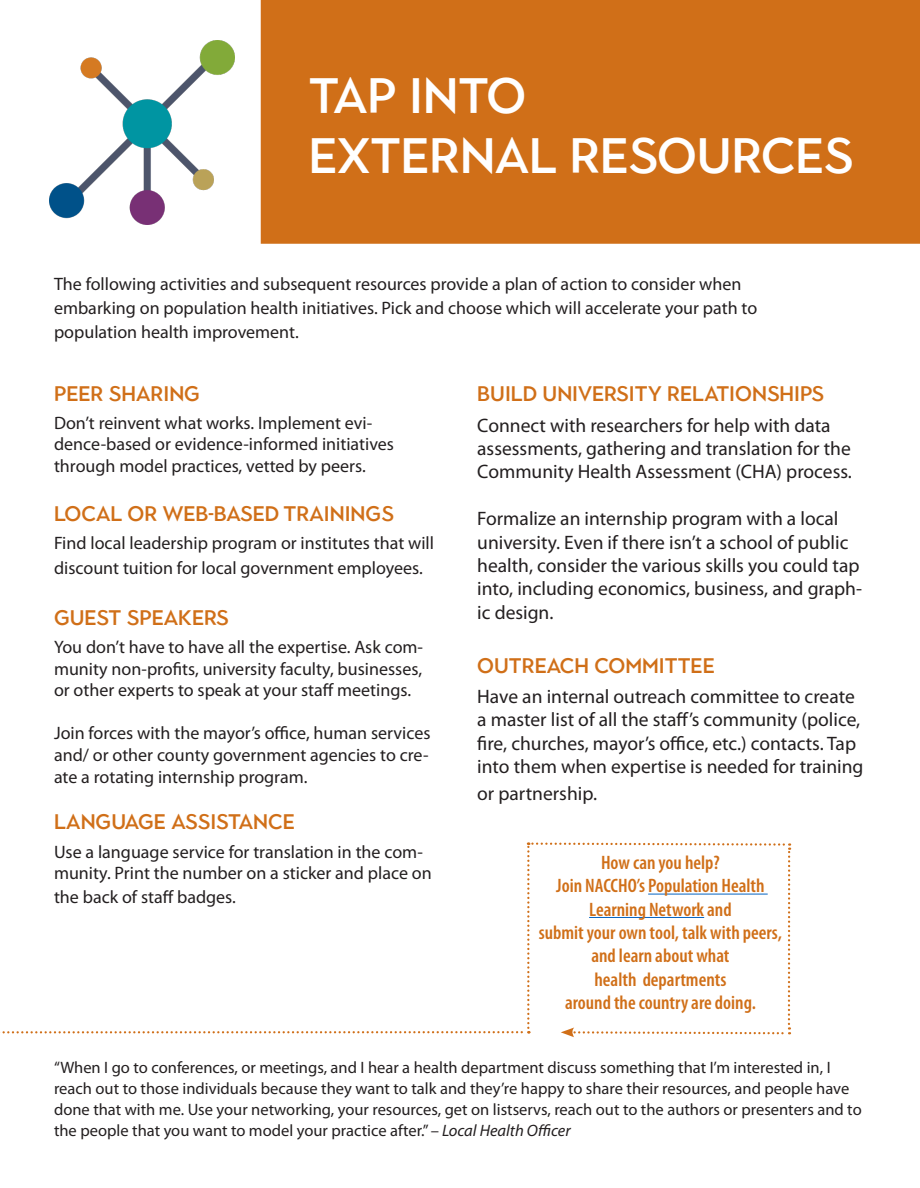
<style>
.page{position:relative;width:920px;height:1188px;background:#fff}
.page>*{position:absolute;margin:0;border:0;box-sizing:border-box;transform-origin:0 0}
.t1{font:500 49.5px/60px "Town 10 Display";color:#fff}
.t2{font:500 21px "Town 10 Display";color:#d06f18}
.t3{font:19.5px/23.4px "Myriad Pro";color:#231f20}
.t4{font:600 condensed 19.5px/23.4px "Myriad Pro";color:#d06f18;text-align:center}
.t5{font:18px/21.6px "Myriad Pro";color:#231f20}
.t6{font:16.5px/21px "Myriad Pro";color:#231f20}
.s1{font-style:italic}
</style>
<div class="page">
<div style="left:261px;top:0;width:659px;height:244px;background:#d06f18"></div>
<div style="left:307px;top:75px;width:590px;height:139px;border:2px solid #d06f18"></div>
<svg style="left:0;top:842px;width:790px;height:195px"></svg>
<img style="left:50px;top:40px;width:184px;height:184px">
<p class="t1" style="left:309px;top:67px;width:546px">TAP INTO<br>EXTERNAL RESOURCES</p>
<p class="t5" style="left:54px;top:271px;width:704px;line-height:24px">The following activities and subsequent resources provide a plan of action to consider when embarking on population health initiatives. Pick and choose which will accelerate your path to population health improvement.</p>
<p class="t2" style="left:54px;top:381px;width:148px">PEER SHARING</p>
<p class="t5" style="left:54px;top:412px;width:341px">Don’t reinvent what works. Implement evi&shy;dence-based or evidence-informed initiatives through model practices, vetted by peers.</p>
<p class="t2" style="left:54px;top:501px;width:341px">LOCAL OR WEB-BASED TRAININGS</p>
<p class="t5" style="left:54px;top:530px;width:381px;line-height:25.2px">Find local leadership program or institutes that will discount tuition for local government employees.</p>
<p class="t2" style="left:54px;top:605px;width:176px">GUEST SPEAKERS</p>
<p class="t5" style="left:54px;top:636px;width:370px;text-align:justify">You don’t have to have all the expertise. Ask com&shy;munity non-profits, university faculty, businesses, or other experts to speak at your staff meetings.</p>
<p class="t5" style="left:54px;top:722px;width:378px;text-align:justify">Join forces with the mayor’s office, human services and/ or other county government agencies to cre&shy;ate a rotating internship program.</p>
<p class="t2" style="left:54px;top:810px;width:242px">LANGUAGE ASSISTANCE</p>
<p class="t5" style="left:54px;top:841px;width:379px">Use a language service for translation in the com&shy;munity. Print the number on a sticker and place on</p>
<p class="t5" style="left:54px;top:886px;width:183px">the back of staff badges.</p>
<p class="t2" style="left:477px;top:382px;width:348px">BUILD UNIVERSITY RELATIONSHIPS</p>
<p class="t3" style="left:477px;top:413px;width:376px">Connect with researchers for help with data assessments, gathering and translation for the<br>Community Health Assessment (CHA) process.</p>
<p class="t3" style="left:477px;top:507px;width:386px">Formalize an internship program with a local university. Even if there isn’t a school of public health, consider the various skills you could tap into, including economics, business, and graph&shy;ic design.</p>
<p class="t2" style="left:477px;top:653px;width:239px">OUTREACH COMMITTEE</p>
<p class="t3" style="left:477px;top:684px;width:388px">Have an internal outreach committee to create a master list of all the staff’s community (police, fire, churches, mayor’s office, etc.) contacts. Tap into them when expertise is needed for training</p>
<p class="t3" style="left:477px;top:782px;width:121px">or partnership.</p>
<p class="t4" style="left:601px;top:850px;width:120px">How can you help?</p>
<p class="t4" style="left:556px;top:874px;width:210px">Join NACCHO’s Population Health</p>
<p class="t4" style="left:589px;top:897px;width:144px">Learning Network and</p>
<p class="t4" style="left:539px;top:920px;width:244px">submit your own tool, talk with peers, and learn about what</p>
<p class="t4" style="left:594px;top:967px;width:133px">health departments</p>
<p class="t4" style="left:565px;top:991px;width:192px">around the country are doing.</p>
<p class="t6" style="left:54px;top:1057px;width:809px">“When I go to conferences, or meetings, and I hear a health department discuss something that I’m interested in, I reach out to those individuals because they want to talk and they’re happy to share their resources, and people have done that with me. Use your networking, your resources, get on listservs, reach out to the authors or presenters and to the people that you want to model your practice after.” – <span class="s1">Local Health Officer</span></p>
</div>
